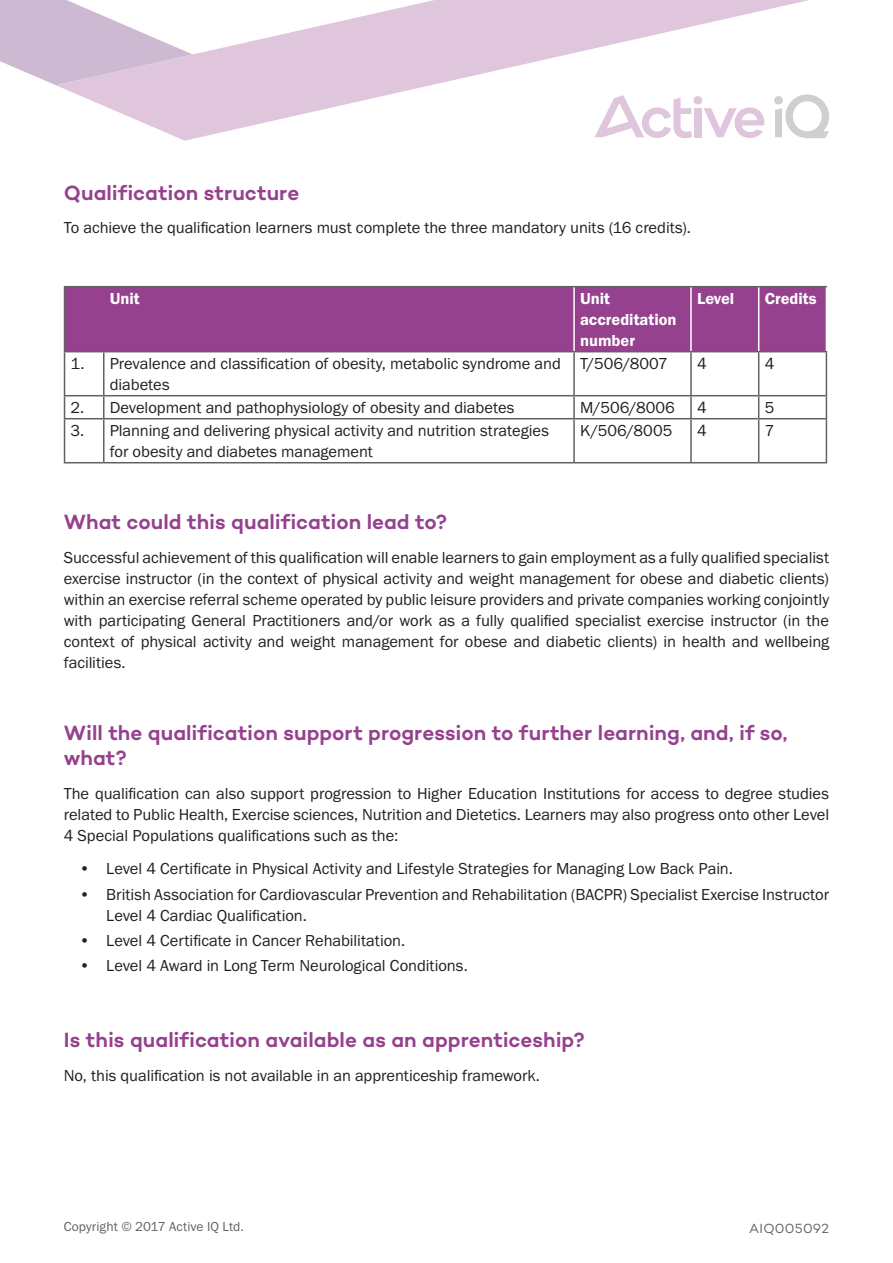
<style>
.page{position:relative;width:893px;height:1263px;background:#fff}
.page>*{position:absolute;margin:0;border:0;box-sizing:border-box;transform-origin:0 0}
.t1{font:600 21px/25.2px "Campton";color:#96418e}
.t2{font:16.5px/21px "Franklin Gothic URW Boo";letter-spacing:-.005em;color:#231f20}
.t3{font:16.5px/21px "Franklin Gothic URW Dem";color:#fff}
.t4{font:13.5px "Franklin Gothic URW Boo";letter-spacing:.005em;color:#616164}
.t5{font:13.5px "Campton";letter-spacing:.02em;color:#616164}
</style>
<div class="page">
<div style="left:65px;top:287px;width:761px;height:64px;background:#96418e"></div>
<hr style="left:64px;top:286px;width:40px;height:1px;background:#616164">
<hr style="left:64px;top:287px;width:1px;height:64px;background:#616164">
<hr style="left:104px;top:286px;width:470px;height:1px;background:#616164">
<hr style="left:574px;top:286px;width:117px;height:1px;background:#616164">
<hr style="left:691px;top:286px;width:68px;height:1px;background:#616164">
<hr style="left:759px;top:286px;width:68px;height:1px;background:#616164">
<hr style="left:64px;top:351px;width:40px;height:1px;background:#616164">
<hr style="left:64px;top:352px;width:1px;height:43px;background:#616164">
<hr style="left:104px;top:351px;width:470px;height:1px;background:#616164">
<hr style="left:103px;top:352px;width:1px;height:43px;background:#616164">
<hr style="left:574px;top:351px;width:117px;height:1px;background:#616164">
<hr style="left:573px;top:352px;width:2px;height:43px;background:#616164">
<hr style="left:691px;top:351px;width:68px;height:1px;background:#616164">
<hr style="left:690px;top:352px;width:2px;height:43px;background:#616164">
<hr style="left:759px;top:351px;width:68px;height:1px;background:#616164">
<hr style="left:758px;top:352px;width:1px;height:43px;background:#616164">
<hr style="left:826px;top:352px;width:1px;height:43px;background:#616164">
<hr style="left:64px;top:395px;width:40px;height:1px;background:#616164">
<svg style="left:64px;top:396px;width:1px;height:22px"></svg>
<hr style="left:104px;top:395px;width:470px;height:1px;background:#616164">
<svg style="left:103px;top:396px;width:1px;height:22px"></svg>
<hr style="left:574px;top:395px;width:117px;height:1px;background:#616164">
<hr style="left:573px;top:396px;width:2px;height:22px;background:#616164">
<hr style="left:691px;top:395px;width:68px;height:1px;background:#616164">
<hr style="left:690px;top:396px;width:2px;height:22px;background:#616164">
<hr style="left:759px;top:395px;width:68px;height:1px;background:#616164">
<svg style="left:758px;top:396px;width:1px;height:22px"></svg>
<svg style="left:826px;top:396px;width:1px;height:22px"></svg>
<hr style="left:64px;top:418px;width:40px;height:1px;background:#616164">
<hr style="left:64px;top:419px;width:1px;height:43px;background:#616164">
<hr style="left:104px;top:418px;width:470px;height:1px;background:#616164">
<hr style="left:103px;top:419px;width:1px;height:43px;background:#616164">
<hr style="left:574px;top:418px;width:117px;height:1px;background:#616164">
<hr style="left:573px;top:419px;width:2px;height:43px;background:#616164">
<hr style="left:691px;top:418px;width:68px;height:1px;background:#616164">
<hr style="left:690px;top:419px;width:2px;height:43px;background:#616164">
<hr style="left:759px;top:418px;width:68px;height:1px;background:#616164">
<hr style="left:758px;top:419px;width:1px;height:43px;background:#616164">
<hr style="left:826px;top:419px;width:1px;height:43px;background:#616164">
<hr style="left:64px;top:462px;width:40px;height:1px;background:#616164">
<hr style="left:104px;top:462px;width:470px;height:1px;background:#616164">
<hr style="left:574px;top:462px;width:117px;height:1px;background:#616164">
<hr style="left:691px;top:462px;width:68px;height:1px;background:#616164">
<hr style="left:759px;top:462px;width:68px;height:1px;background:#616164">
<hr style="left:573px;top:287px;width:2px;height:64px;background:#fff">
<hr style="left:690px;top:287px;width:2px;height:64px;background:#fff">
<hr style="left:758px;top:287px;width:1px;height:64px;background:#fff">
<svg style="left:56px;top:0;width:773px;height:141px"></svg>
<svg style="left:0;top:0;width:193px;height:85px"></svg>
<p class="t1" style="left:64px;top:179px;width:237px">Qualification structure</p>
<p class="t2" style="left:64px;top:217px;width:629px">To achieve the qualification learners must complete the three mandatory units (16 credits).</p>
<p class="t3" style="left:110px;top:287px;width:31px">Unit</p>
<p class="t3" style="left:580px;top:287px;width:98px">Unit accreditation number</p>
<p class="t3" style="left:697px;top:287px;width:39px">Level</p>
<p class="t3" style="left:765px;top:287px;width:54px">Credits</p>
<p class="t2" style="left:110px;top:352px;width:453px;text-indent:-39px">1. Prevalence and classification of obesity, metabolic syndrome and diabetes</p>
<p class="t2" style="left:580px;top:352px;width:89px">T/506/8007</p>
<p class="t2" style="left:697px;top:352px;width:11px">4</p>
<p class="t2" style="left:765px;top:352px;width:11px">4</p>
<p class="t2" style="left:71px;top:396px;width:445px">2. Development and pathophysiology of obesity and diabetes</p>
<p class="t2" style="left:580px;top:396px;width:96px">M/506/8006</p>
<p class="t2" style="left:697px;top:396px;width:11px">4</p>
<p class="t2" style="left:765px;top:396px;width:11px">5</p>
<p class="t2" style="left:110px;top:419px;width:441px;text-indent:-39px">3. Planning and delivering physical activity and nutrition strategies for obesity and diabetes management</p>
<p class="t2" style="left:580px;top:419px;width:94px">K/506/8005</p>
<p class="t2" style="left:697px;top:419px;width:11px">4</p>
<p class="t2" style="left:765px;top:419px;width:11px">7</p>
<p class="t1" style="left:64px;top:509px;width:385px">What could this qualification lead to?</p>
<p class="t2" style="left:64px;top:547px;width:767px;text-align:justify">Successful achievement of this qualification will enable learners to gain employment as a fully qualified specialist exercise instructor (in the context of physical activity and weight management for obese and diabetic clients) within an exercise referral scheme operated by public leisure providers and private companies working conjointly with participating General Practitioners and/or work as a fully qualified specialist exercise instructor (in the context of physical activity and weight management for obese and diabetic clients) in health and wellbeing facilities.</p>
<p class="t1" style="left:64px;top:719px;width:725px">Will the qualification support progression to further learning, and, if so, what?</p>
<p class="t2" style="left:64px;top:782px;width:767px;text-align:justify">The qualification can also support progression to Higher Education Institutions for access to degree studies related to Public Health, Exercise sciences, Nutrition and Dietetics. Learners may also progress onto other Level 4 Special Populations qualifications such as the:</p>
<p class="t2" style="left:79px;top:858px;width:655px">• Level 4 Certificate in Physical Activity and Lifestyle Strategies for Managing Low Back Pain.</p>
<p class="t2" style="left:106px;top:883px;width:724px;text-indent:-27px">• British Association for Cardiovascular Prevention and Rehabilitation (BACPR) Specialist Exercise Instructor<br>Level 4 Cardiac Qualification.</p>
<p class="t2" style="left:79px;top:930px;width:327px">• Level 4 Certificate in Cancer Rehabilitation.</p>
<p class="t2" style="left:79px;top:955px;width:390px">• Level 4 Award in Long Term Neurological Conditions.</p>
<p class="t1" style="left:64px;top:1027px;width:522px">Is this qualification available as an apprenticeship?</p>
<p class="t2" style="left:64px;top:1064px;width:478px">No, this qualification is not available in an apprenticeship framework.</p>
<p class="t4" style="left:64px;top:1218px;width:182px">Copyright © 2017 Active IQ Ltd.</p>
<p class="t5" style="left:749px;top:1220px;width:82px">AIQ005092</p>
</div>
